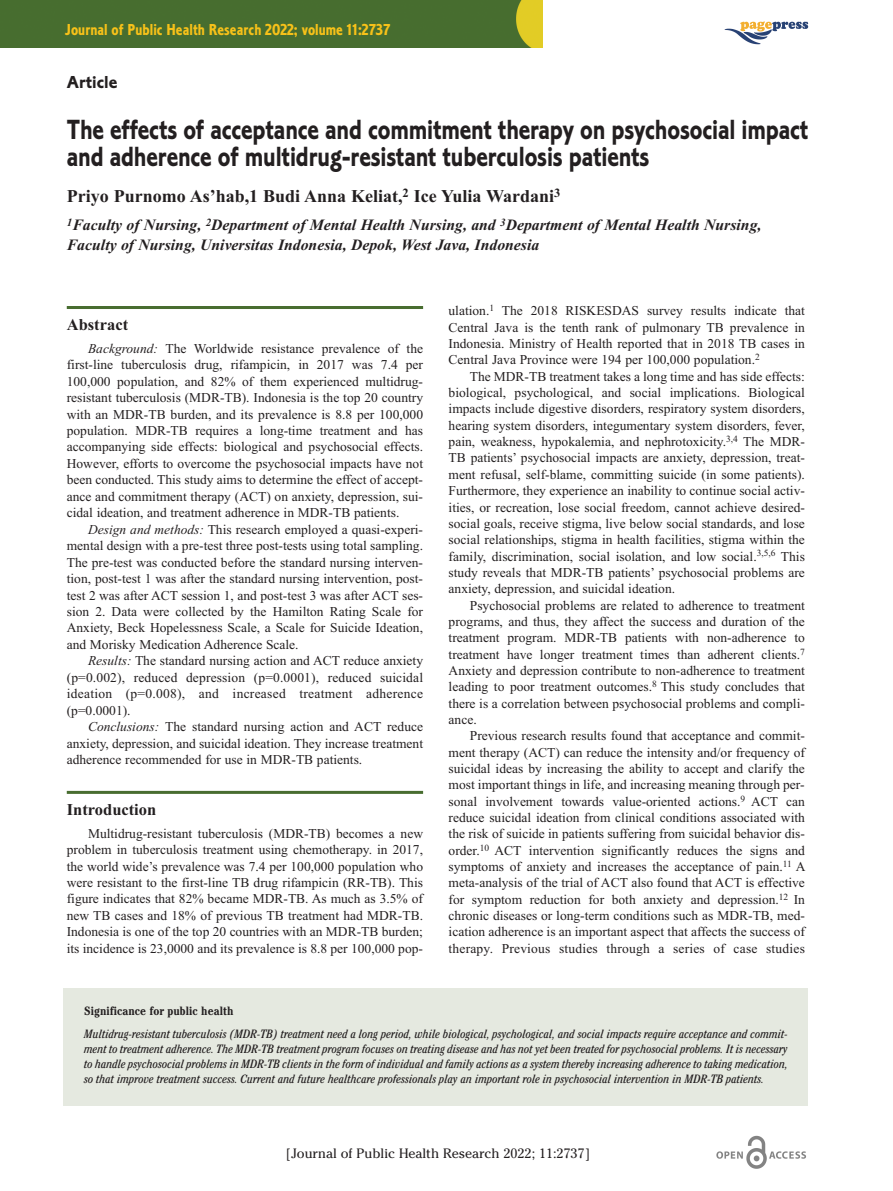
<style>
.page{position:relative;width:893px;height:1191px;background:#fff}
.page>*{position:absolute;margin:0;border:0;box-sizing:border-box;transform-origin:0 0}
.t1{font:28.8px/27px "Corinthian Bold Plain";letter-spacing:-.005em;color:#231f20;scale:.83 1}
.t2{font:700 18px "Times New Roman";color:#231f20}
.t3{font:18px "Corinthian Bold Plain";color:#231f20}
.t4{font:16.5px "Corinthian Bold Condensed Plain";color:#f7c119}
.t5{font:700 16.5px "Times New Roman";color:#231f20}
.t6{font:italic 700 15.75px/19.5px "Times New Roman";color:#231f20}
.t7{font:13.5px/16.4px "Times New Roman";color:#231f20;text-align:justify}
.t8{font:13.5px "Cheltenham";color:#231f20}
.t9{font:italic condensed 12px/15px "Cheltenham";color:#231f20;text-align:justify}
.t10{font:700 condensed 12px "Cheltenham";color:#231f20}
.s1{font-style:italic}
</style>
<div class="page">
<div style="left:0;top:0;width:543px;height:48px;background:#476d2f"></div>
<img style="left:716px;top:1135px;width:90px;height:34px">
<hr style="left:67px;top:306px;width:356px;height:3px;background:#486d30">
<hr style="left:67px;top:791px;width:356px;height:3px;background:#486d30">
<div style="left:64px;top:988px;width:744px;height:118px;background:#e5e9e0"></div>
<img style="left:724px;top:21px;width:85px;height:23px">
<p class="t4" style="left:65px;top:24px;width:327px">Journal of Public Health Research 2022; volume 11:2737</p>
<h2 class="t3" style="left:67px;top:76px;width:52px">Article</h2>
<h1 class="t1" style="left:67px;top:118px;width:895px">The effects of acceptance and commitment therapy on psychosocial impact and adherence of multidrug-resistant tuberculosis patients</h1>
<h2 class="t2" style="left:67px;top:185px;width:495px">Priyo Purnomo As’hab,1 Budi Anna Keliat,<sup>2</sup> Ice Yulia Wardani<sup>3</sup></h2>
<p class="t6" style="left:67px;top:215px;width:696px"><sup>1</sup>Faculty of Nursing, <sup>2</sup>Department of Mental Health Nursing, and <sup>3</sup>Department of Mental Health Nursing,<br>Faculty of Nursing, Universitas Indonesia, Depok, West Java, Indonesia</p>
<p class="t5" style="left:67px;top:315px;width:63px">Abstract</p>
<p class="t7" style="left:67px;top:340px;width:358px;text-indent:21px"><span class="s1">Background:</span> The Worldwide resistance prevalence of the first-line tuberculosis drug, rifampicin, in 2017 was 7.4 per 100,000 population, and 82% of them experienced multidrug&shy;resistant tuberculosis (MDR-TB). Indonesia is the top 20 country with an MDR-TB burden, and its prevalence is 8.8 per 100,000 population. MDR-TB requires a long-time treatment and has accompanying side effects: biological and psychosocial effects.<br>However, efforts to overcome the psychosocial impacts have not been conducted. This study aims to determine the effect of accept&shy;ance and commitment therapy (ACT) on anxiety, depression, sui&shy;cidal ideation, and treatment adherence in MDR-TB patients.</p>
<p class="t7" style="left:67px;top:521px;width:358px;text-indent:21px"><span class="s1">Design and methods:</span> This research employed a quasi-experi&shy;mental design with a pre-test three post-tests using total sampling.<br>The pre-test was conducted before the standard nursing interven&shy;tion, post-test 1 was after the standard nursing intervention, post&shy;test 2 was after ACT session 1, and post-test 3 was after ACT ses&shy;sion 2. Data were collected by the Hamilton Rating Scale for Anxiety, Beck Hopelessness Scale, a Scale for Suicide Ideation, and Morisky Medication Adherence Scale.</p>
<p class="t7" style="left:67px;top:652px;width:358px;text-indent:21px"><span class="s1">Results:</span> The standard nursing action and ACT reduce anxiety (p=0.002), reduced depression (p=0.0001), reduced suicidal ideation (p=0.008), and increased treatment adherence (p=0.0001).</p>
<p class="t7" style="left:67px;top:718px;width:358px;text-indent:21px"><span class="s1">Conclusions:</span> The standard nursing action and ACT reduce anxiety, depression, and suicidal ideation. They increase treatment adherence recommended for use in MDR-TB patients.</p>
<p class="t5" style="left:67px;top:800px;width:91px">Introduction</p>
<p class="t7" style="left:67px;top:824px;width:358px;text-indent:21px">Multidrug-resistant tuberculosis (MDR-TB) becomes a new problem in tuberculosis treatment using chemotherapy. in 2017, the world wide’s prevalence was 7.4 per 100,000 population who were resistant to the first-line TB drug rifampicin (RR-TB). This figure indicates that 82% became MDR-TB. As much as 3.5% of new TB cases and 18% of previous TB treatment had MDR-TB.<br>Indonesia is one of the top 20 countries with an MDR-TB burden; its incidence is 23,0000 and its prevalence is 8.8 per 100,000 pop-</p>
<p class="t7" style="left:449px;top:302px;width:358px">ulation.<sup>1</sup> The 2018 RISKESDAS survey results indicate that Central Java is the tenth rank of pulmonary TB prevalence in Indonesia. Ministry of Health reported that in 2018 TB cases in Central Java Province were 194 per 100,000 population.<sup>2</sup></p>
<p class="t7" style="left:449px;top:368px;width:358px;text-indent:21px">The MDR-TB treatment takes a long time and has side effects: biological, psychological, and social implications. Biological impacts include digestive disorders, respiratory system disorders, hearing system disorders, integumentary system disorders, fever, pain, weakness, hypokalemia, and nephrotoxicity.<sup>3,4</sup> The MDR-TB patients’ psychosocial impacts are anxiety, depression, treat&shy;ment refusal, self-blame, committing suicide (in some patients).<br>Furthermore, they experience an inability to continue social activ&shy;ities, or recreation, lose social freedom, cannot achieve desired&shy;social goals, receive stigma, live below social standards, and lose social relationships, stigma in health facilities, stigma within the family, discrimination, social isolation, and low social.<sup>3,5,6</sup> This study reveals that MDR-TB patients’ psychosocial problems are anxiety, depression, and suicidal ideation.</p>
<p class="t7" style="left:449px;top:597px;width:358px;text-indent:21px">Psychosocial problems are related to adherence to treatment programs, and thus, they affect the success and duration of the treatment program. MDR-TB patients with non-adherence to treatment have longer treatment times than adherent clients.<sup>7<br></sup>Anxiety and depression contribute to non-adherence to treatment leading to poor treatment outcomes.<sup>8</sup> This study concludes that there is a correlation between psychosocial problems and compli&shy;ance.</p>
<p class="t7" style="left:449px;top:727px;width:359px;text-indent:21px">Previous research results found that acceptance and commit&shy;ment therapy (ACT) can reduce the intensity and/or frequency of suicidal ideas by increasing the ability to accept and clarify the most important things in life, and increasing meaning through per&shy;sonal involvement towards value-oriented actions.<sup>9</sup> ACT can reduce suicidal ideation from clinical conditions associated with the risk of suicide in patients suffering from suicidal behavior dis&shy;order.<sup>10</sup> ACT intervention significantly reduces the signs and symptoms of anxiety and increases the acceptance of pain.<sup>11</sup> A meta-analysis of the trial of ACT also found that ACT is effective for symptom reduction for both anxiety and depression.<sup>12</sup> In chronic diseases or long-term conditions such as MDR-TB, med&shy;ication adherence is an important aspect that affects the success of therapy. Previous studies through a series of case studies</p>
<p class="t10" style="left:84px;top:1006px;width:151px">Significance for public health</p>
<p class="t9" style="left:84px;top:1028px;width:705px">Multidrug-resistant tuberculosis (MDR-TB) treatment need a long period, while biological, psychological, and social impacts require acceptance and commit&shy;ment to treatment adherence. The MDR-TB treatment program focuses on treating disease and has not yet been treated for psychosocial problems. It is necessary to handle psychosocial problems in MDR-TB clients in the form of individual and family actions as a system thereby increasing adherence to taking medication, so that improve treatment success. Current and future healthcare professionals play an important role in psychosocial intervention in MDR-TB patients.</p>
<p class="t8" style="left:286px;top:1145px;width:306px">[Journal of Public Health Research 2022; 11:2737]</p>
</div>
